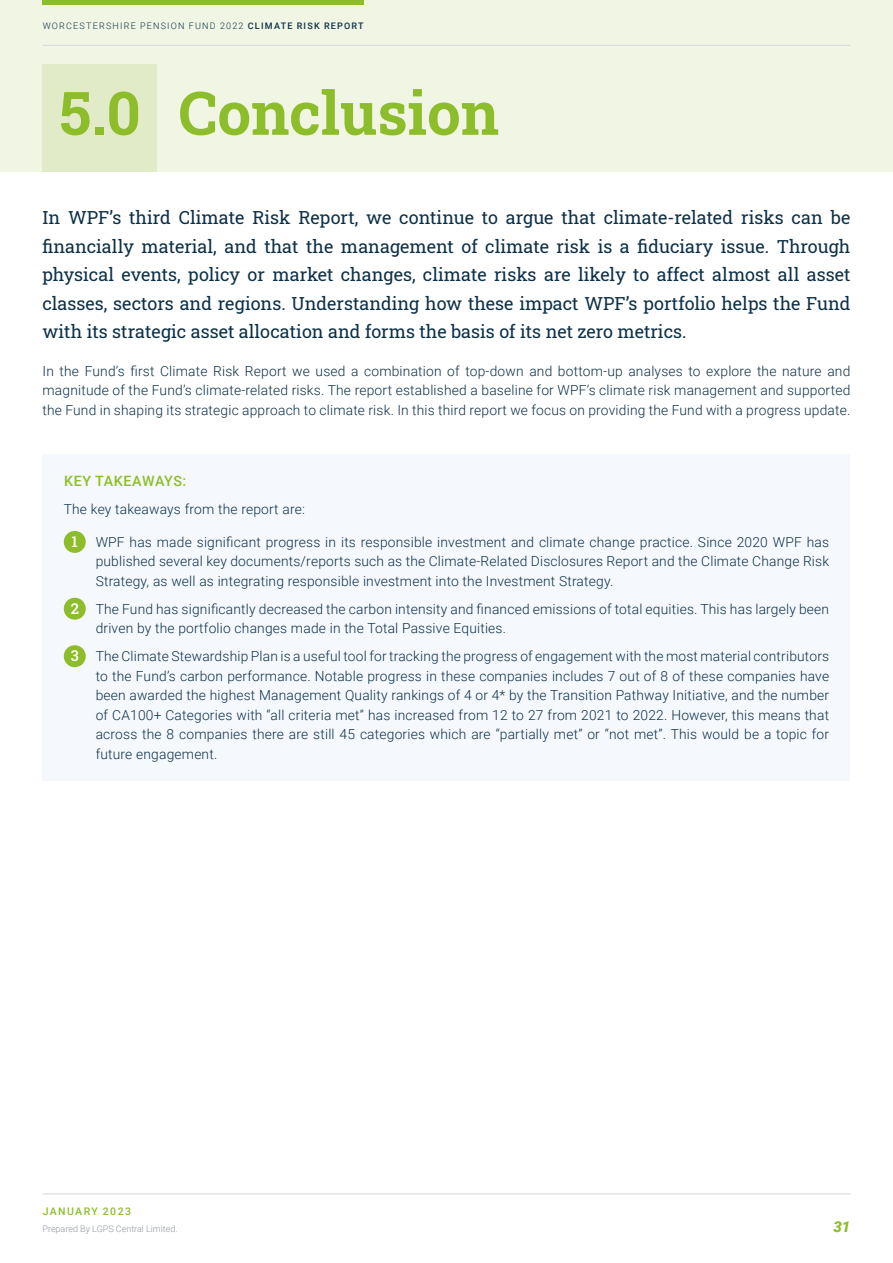
<style>
.page{position:relative;width:893px;height:1263px;background:#fff}
.page>*{position:absolute;margin:0;border:0;box-sizing:border-box;transform-origin:0 0}
.t1{font:700 60px "Roboto Slab";color:#8dbd2a}
.t2{font:18px/28.5px "Roboto Slab";color:#0d3047;text-align:justify}
.t3{font:italic 900 15px "Roboto";color:#8dbd2a}
.t4{font:500 14.85px "Roboto Slab";color:#fff}
.t5{font:500 14.25px "Roboto";letter-spacing:.045em;color:#8dbd2a}
.t6{font:300 13.8px/19.5px "Roboto";letter-spacing:.015em;color:#0d3047;text-align:justify}
.t7{font:500 10.5px "Roboto";letter-spacing:.135em;color:#8dbd2a}
.t8{font:300 9px "Roboto";letter-spacing:.135em;color:#0d3047}
.t9{font:300 9px "Roboto";color:#9196a5}
.s1{font-weight:500}
</style>
<div class="page">
<div style="left:0;top:0;width:893px;height:171px;background:#f0f5e4"></div>
<div style="left:43px;top:64px;width:114px;height:107px;background:#e1ebc7"></div>
<div style="left:43px;top:454px;width:807px;height:326px;background:#f5f9fe"></div>
<div style="left:64px;top:531px;width:22px;height:22px;background:#8dbd2a;border-radius:50%"></div>
<div style="left:64px;top:598px;width:22px;height:22px;background:#8dbd2a;border-radius:50%"></div>
<div style="left:64px;top:645px;width:22px;height:22px;background:#8dbd2a;border-radius:50%"></div>
<hr style="left:43px;top:1193px;width:807px;height:1px;background:#d6d7de">
<hr style="left:43px;top:45px;width:807px;height:1px;background:#d6d7de">
<div style="left:43px;top:0;width:321px;height:5px;background:#8dbd2a"></div>
<p class="t8" style="left:43px;top:20px;width:322px">WORCESTERSHIRE PENSION FUND 2022 <span class="s1">CLIMATE RISK REPORT</span></p>
<h1 class="t1" style="left:59px;top:72px;width:441px">5.0 Conclusion</h1>
<p class="t2" style="left:43px;top:203px;width:809px">In WPF’s third Climate Risk Report, we continue to argue that climate-related risks can be financially material, and that the management of climate risk is a fiduciary issue. Through physical events, policy or market changes, climate risks are likely to affect almost all asset classes, sectors and regions. Understanding how these impact WPF’s portfolio helps the Fund with its strategic asset allocation and forms the basis of its net zero metrics.</p>
<p class="t6" style="left:43px;top:361px;width:809px">In the Fund’s first Climate Risk Report we used a combination of top-down and bottom-up analyses to explore the nature and magnitude of the Fund’s climate-related risks. The report established a baseline for WPF’s climate risk management and supported the Fund in shaping its strategic approach to climate risk. In this third report we focus on providing the Fund with a progress update.</p>
<p class="t5" style="left:64px;top:471px;width:124px">KEY TAKEAWAYS:</p>
<p class="t6" style="left:64px;top:499px;width:243px">The key takeaways from the report are:</p>
<p class="t6" style="left:96px;top:532px;width:735px">WPF has made significant progress in its responsible investment and climate change practice. Since 2020 WPF has published several key documents/reports such as the Climate-Related Disclosures Report and the Climate Change Risk Strategy, as well as integrating responsible investment into the Investment Strategy.</p>
<p class="t6" style="left:96px;top:599px;width:735px">The Fund has significantly decreased the carbon intensity and financed emissions of total equities. This has largely been driven by the portfolio changes made in the Total Passive Equities.</p>
<p class="t6" style="left:96px;top:646px;width:735px">The Climate Stewardship Plan is a useful tool for tracking the progress of engagement with the most material contributors to the Fund’s carbon performance. Notable progress in these companies includes 7 out of 8 of these companies have been awarded the highest Management Quality rankings of 4 or 4* by the Transition Pathway Initiative, and the number of CA100+ Categories with “all criteria met” has increased from 12 to 27 from 2021 to 2022. However, this means that across the 8 companies there are still 45 categories which are “partially met” or “not met”. This would be a topic for future engagement.</p>
<p class="t4" style="left:72px;top:531px;width:8px">1</p>
<p class="t4" style="left:71px;top:598px;width:10px">2</p>
<p class="t4" style="left:71px;top:646px;width:10px">3</p>
<p class="t7" style="left:43px;top:1204px;width:90px">JANUARY 2023</p>
<p class="t9" style="left:43px;top:1222px;width:137px">Prepared By LGPS Central Limited.</p>
<p class="t3" style="left:833px;top:1216px;width:18px">31</p>
</div>
